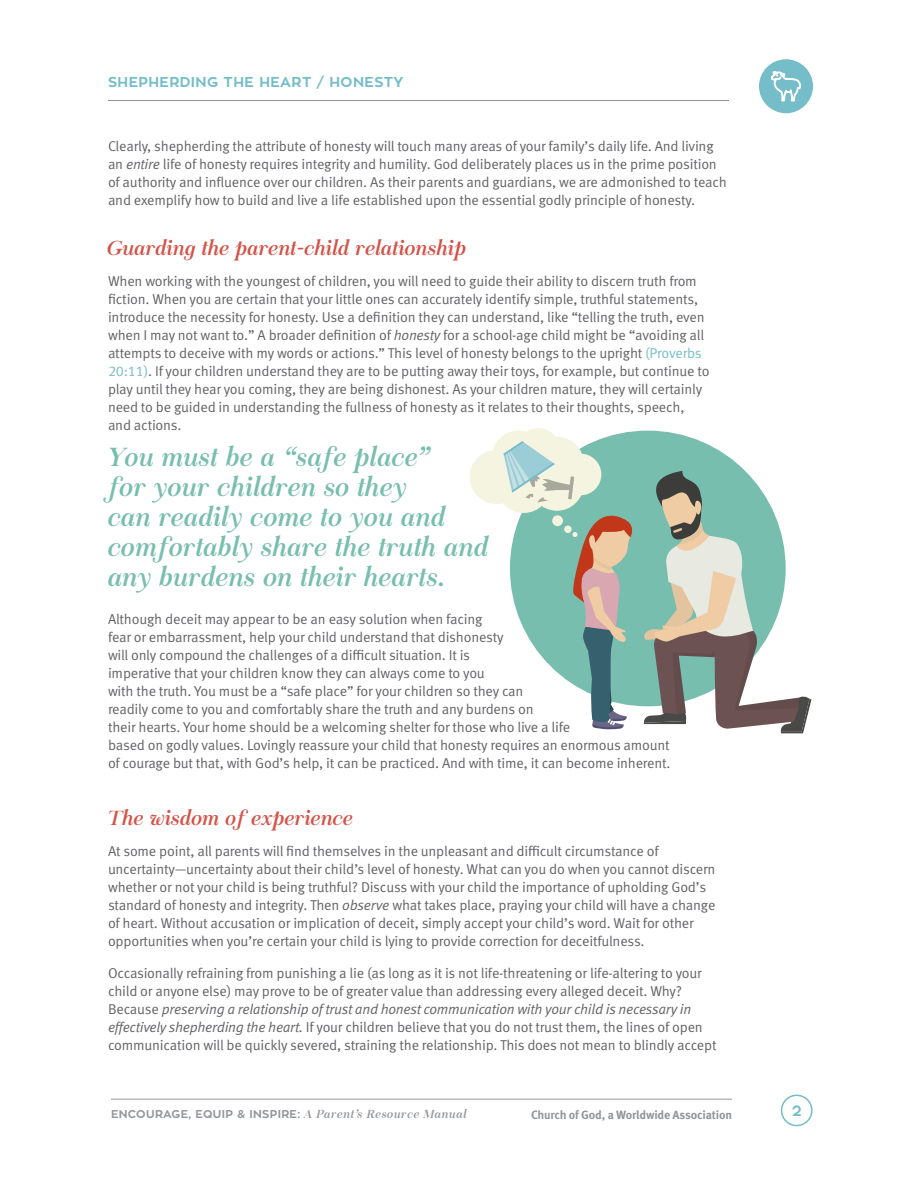
<style>
.page{position:relative;width:918px;height:1188px;background:#fff}
.page>*{position:absolute;margin:0;border:0;box-sizing:border-box;transform-origin:0 0}
.t1{font:italic 27px/30px "Chapaza Abigail";letter-spacing:-.01em;color:#78beaf}
.t2{font:italic 21px "Chapaza Abigail";letter-spacing:-.01em;color:#d45247}
.t3{font:700 15px "Zona Pro";color:#74bdc9}
.t4{font:14.25px/18px "Meta OT Norm";letter-spacing:-.015em;color:#636366}
.t5{font:700 14.25px "Zona Pro";letter-spacing:.03em;color:#74bdc9}
.t6{font:700 12px "Meta OT";letter-spacing:-.015em;color:#939598}
.t7{font:700 11.25px "Zona Pro";letter-spacing:.03em;color:#939598}
.s1{font-family:"Meta OT Norm Ita"}
.s2{color:#74bdc9}
.s3{font-family:"Chapaza Abigail";font-weight:400;font-style:italic;font-size:12px}
</style>
<div class="page">
<div style="left:759px;top:59px;width:54px;height:54px;background:#74bdc9;border-radius:50%"></div>
<svg style="left:771px;top:71px;width:30px;height:30px"></svg>
<hr style="left:108px;top:100px;width:621px;height:1px;background:#939598">
<hr style="left:111px;top:1099px;width:621px;height:1px;background:#939598">
<div style="left:781px;top:1095px;width:32px;height:31px;border:2px solid #74bdc9;border-radius:50%"></div>
<div style="left:510px;top:431px;width:276px;height:275px;background:#78beaf;border-radius:50%"></div>
<svg style="left:644px;top:471px;width:167px;height:262px"></svg>
<div style="left:492px;top:431px;width:54px;height:54px;background:#f4f4e0;border-radius:50%"></div>
<div style="left:470px;top:450px;width:54px;height:54px;background:#f4f4e0;border-radius:50%"></div>
<div style="left:497px;top:459px;width:54px;height:54px;background:#f4f4e0;border-radius:50%"></div>
<div style="left:517px;top:428px;width:42px;height:42px;background:#f4f4e0;border-radius:50%"></div>
<svg style="left:504px;top:441px;width:131px;height:288px"></svg>
<p class="t5" style="left:108px;top:72px;width:297px">SHEPHERDING THE HEART / HONESTY</p>
<p class="t4" style="left:108px;top:137px;width:620px">Clearly, shepherding the attribute of honesty will touch many areas of your family’s daily life. And living an <span class="s1">entire</span> life of honesty requires integrity and humility. God deliberately places us in the prime position of authority and influence over our children. As their parents and guardians, we are admonished to teach and exemplify how to build and live a life established upon the essential godly principle of honesty.</p>
<p class="t2" style="left:108px;top:234px;width:360px">Guarding the parent-child relationship</p>
<p class="t4" style="left:108px;top:272px;width:603px">When working with the youngest of children, you will need to guide their ability to discern truth from fiction. When you are certain that your little ones can accurately identify simple, truthful statements, introduce the necessity for honesty. Use a definition they can understand, like “telling the truth, even when I may not want to.” A broader definition of <span class="s1">honesty</span> for a school-age child might be “avoiding all attempts to deceive with my words or actions.” This level of honesty belongs to the upright <span class="s2">(Proverbs 20:11)</span>. If your children understand they are to be putting away their toys, for example, but continue to play until they hear you coming, they are being dishonest. As your children mature, they will certainly need to be guided in understanding the fullness of honesty as it relates to their thoughts, speech, and actions.</p>
<p class="t1" style="left:108px;top:444px;width:383px">You must be a “safe place”<br>for your children so they<br>can readily come to you and comfortably share the truth and any burdens on their hearts.</p>
<p class="t4" style="left:108px;top:610px;width:564px">Although deceit may appear to be an easy solution when facing<br>fear or embarrassment, help your child understand that dishonesty<br>will only compound the challenges of a difficult situation. It is<br>imperative that your children know they can always come to you<br>with the truth. You must be a “safe place” for your children so they can<br>readily come to you and comfortably share the truth and any burdens on<br>their hearts. Your home should be a welcoming shelter for those who live a life<br>based on godly values. Lovingly reassure your child that honesty requires an enormous amount of courage but that, with God’s help, it can be practiced. And with time, it can become inherent.</p>
<p class="t2" style="left:108px;top:804px;width:247px">The wisdom of experience</p>
<p class="t4" style="left:108px;top:842px;width:609px">At some point, all parents will find themselves in the unpleasant and difficult circumstance of uncertainty—uncertainty about their child’s level of honesty. What can you do when you cannot discern whether or not your child is being truthful? Discuss with your child the importance of upholding God’s standard of honesty and integrity. Then <span class="s1">observe</span> what takes place, praying your child will have a change of heart. Without accusation or implication of deceit, simply accept your child’s word. Wait for other opportunities when you’re certain your child is lying to provide correction for deceitfulness.</p>
<p class="t4" style="left:108px;top:964px;width:610px">Occasionally refraining from punishing a lie (as long as it is not life-threatening or life-altering to your child or anyone else) may prove to be of greater value than addressing every alleged deceit. Why?<br>Because <span class="s1">preserving a relationship of trust and honest communication with your child is necessary in effectively shepherding the heart.</span> If your children believe that you do not trust them, the lines of open communication will be quickly severed, straining the relationship. This does not mean to blindly accept</p>
<p class="t7" style="left:111px;top:1107px;width:357px">ENCOURAGE, EQUIP &amp; INSPIRE: <span class="s3">A Parent’s Resource Manual</span></p>
<p class="t6" style="left:531px;top:1107px;width:202px">Church of God, a Worldwide Association</p>
<p class="t3" style="left:792px;top:1101px;width:11px">2</p>
</div>
